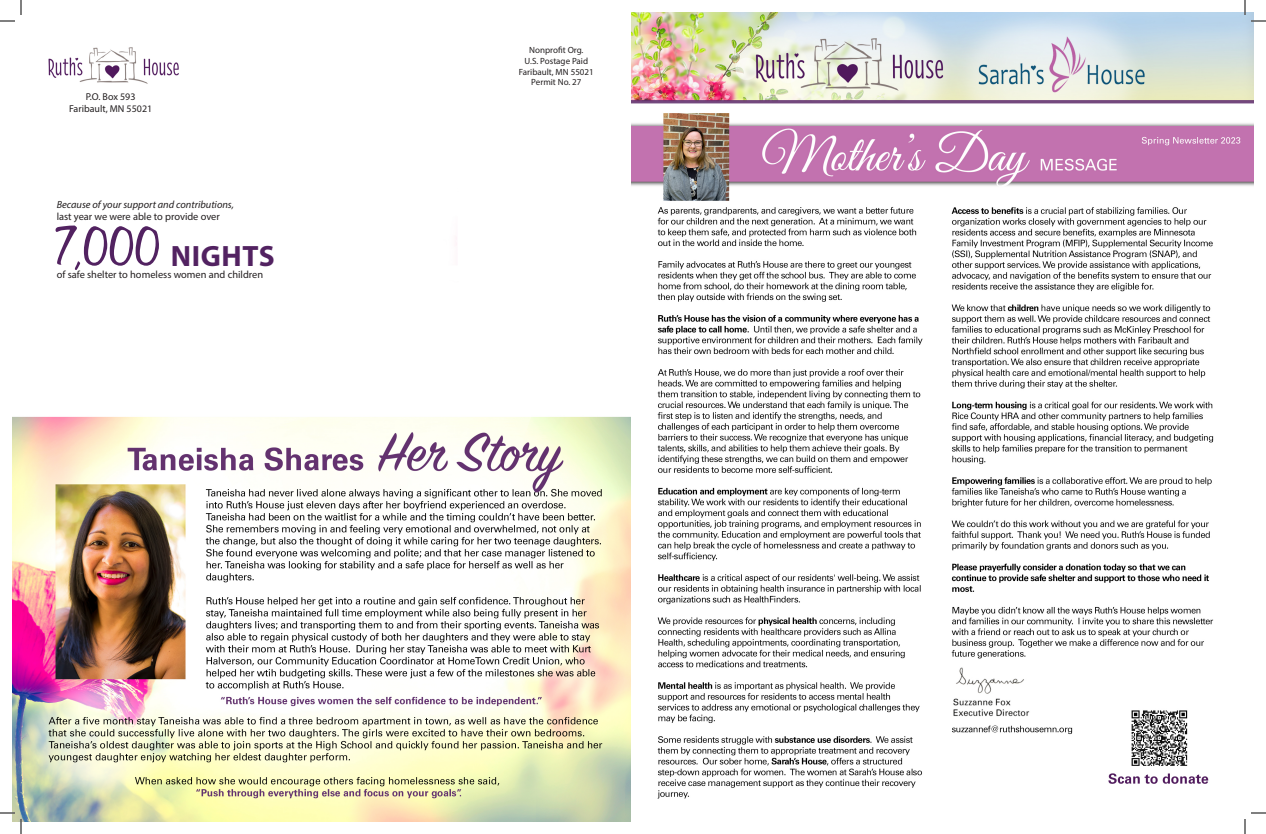
<style>
.page{position:relative;width:1266px;height:834px;background:#fff}
.page>*{position:absolute;margin:0;border:0;box-sizing:border-box;transform-origin:0 0}
.t1{font:700 29.5px "Myriad Pro";letter-spacing:.02em;color:#522261}
.t2{font:10.4px "Myriad Pro";color:#231f20}
.t3{font:italic 10.4px "Myriad Pro";color:#231f20}
.t4{font:10px "Myriad Pro";color:#231f20}
.t5{font:9px "Myriad Pro";color:#231f20}
.s1{font-family:"Honey Script";font-weight:600;font-size:60.7px}
</style>
<div class="page">
<img style="left:12px;top:12px;width:620px;height:810px">
<img style="left:632px;top:12px;width:622px;height:787px">
<svg style="left:0;top:0;width:22px;height:22px"></svg>
<svg style="left:0;top:812px;width:22px;height:22px"></svg>
<svg style="left:1244px;top:0;width:22px;height:22px"></svg>
<svg style="left:1244px;top:812px;width:22px;height:22px"></svg>
<p class="t4" style="left:86px;top:90px;width:51px">P.O. Box 593</p>
<p class="t4" style="left:69px;top:102px;width:85px">Faribault, MN 55021</p>
<p class="t3" style="left:57px;top:198px;width:179px">Because of your support and contributions,</p>
<p class="t2" style="left:57px;top:210px;width:165px">last year we were able to provide over</p>
<p class="t1" style="left:57px;top:237px;width:220px"><span class="s1">7,000</span> NIGHTS</p>
<p class="t2" style="left:57px;top:268px;width:208px">of safe shelter to homeless women and children</p>
<p class="t5" style="left:529px;top:44px;width:56px">Nonprofit Org.</p>
<p class="t5" style="left:525px;top:55px;width:65px">U.S. Postage Paid</p>
<p class="t5" style="left:519px;top:66px;width:76px">Faribault, MN 55021</p>
<p class="t5" style="left:531px;top:77px;width:52px">Permit No. 27</p>
</div>
